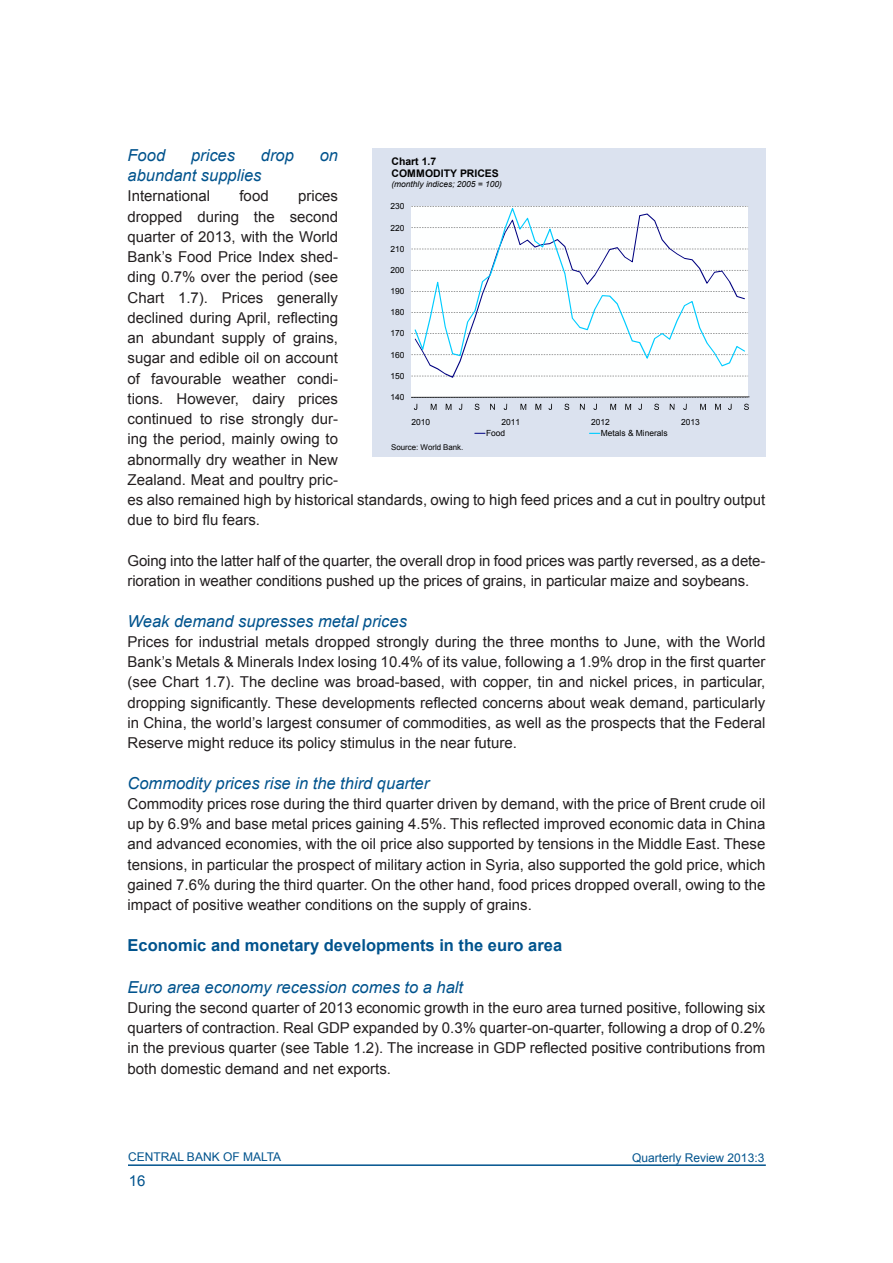
<style>
.page{position:relative;width:893px;height:1263px;background:#fff}
.page>*{position:absolute;margin:0;border:0;box-sizing:border-box;transform-origin:0 0}
.QR_Subhead_Level_2{font:italic 16.5px "Arial";color:#00538d}
.QR_Subhead_Level_1{font:700 16.5px "Arial";color:#00538d}
.QR_Normal_Text{font:15px/20.2px "Arial";color:#231f20;text-align:justify}
.t1{font:15px "Arial";color:#00538d}
.t2{font:12px "Arial";color:#00538d}
.t3{font:700 10.5px/12.1px "Arial";color:#000}
.t4{font:8.4px "Arial";letter-spacing:-.005em;color:#000}
.t5{font:italic 8.4px "Arial";letter-spacing:-.005em;color:#000}
.t6{font:7.95px "Arial";color:#000}
</style>
<div class="page">
<hr style="left:128px;top:1164px;width:638px;height:2px;background:#00538d">
<div style="left:372px;top:149px;width:393px;height:308px;background:#dbe2ef"></div>
<div style="left:411px;top:206px;width:337px;height:190px;background:#feffff"></div>
<svg style="left:415px;top:366px;width:330px;height:12px;background:#f6f7f9"></svg>
<svg style="left:415px;top:208px;width:330px;height:158px;background:#f4f9fb"></svg>
<svg style="left:431px;top:404px;width:6px;height:6px"></svg>
<svg style="left:446px;top:404px;width:5px;height:6px"></svg>
<svg style="left:475px;top:404px;width:4px;height:6px"></svg>
<svg style="left:490px;top:404px;width:5px;height:6px"></svg>
<svg style="left:520px;top:404px;width:6px;height:6px"></svg>
<svg style="left:535px;top:404px;width:6px;height:6px"></svg>
<svg style="left:564px;top:404px;width:5px;height:6px"></svg>
<svg style="left:580px;top:404px;width:5px;height:6px"></svg>
<svg style="left:610px;top:404px;width:6px;height:6px"></svg>
<svg style="left:625px;top:404px;width:6px;height:6px"></svg>
<svg style="left:638px;top:404px;width:4px;height:6px"></svg>
<svg style="left:654px;top:404px;width:5px;height:6px"></svg>
<svg style="left:670px;top:404px;width:4px;height:6px"></svg>
<svg style="left:683px;top:404px;width:4px;height:6px"></svg>
<svg style="left:700px;top:404px;width:6px;height:6px"></svg>
<svg style="left:715px;top:404px;width:6px;height:6px"></svg>
<svg style="left:728px;top:404px;width:4px;height:6px"></svg>
<svg style="left:744px;top:404px;width:5px;height:6px"></svg>
<hr style="left:411px;top:396px;width:338px;height:2px;background:#000">
<p class="QR_Subhead_Level_2" style="left:128px;top:144px;width:39px">Food</p>
<p class="QR_Subhead_Level_2" style="left:191px;top:144px;width:46px">prices</p>
<p class="QR_Subhead_Level_2" style="left:261px;top:144px;width:35px">drop</p>
<p class="QR_Subhead_Level_2" style="left:320px;top:144px;width:20px">on</p>
<p class="QR_Subhead_Level_2" style="left:128px;top:165px;width:135px">abundant supplies</p>
<p class="QR_Normal_Text" style="left:128px;top:186px;width:84px">International</p>
<p class="QR_Normal_Text" style="left:239px;top:186px;width:31px">food</p>
<p class="t3" style="left:391px;top:156px;width:109px">Chart 1.7<br>COMMODITY PRICES</p>
<p class="t5" style="left:391px;top:179px;width:112px">(monthly indices; 2005 = 100)</p>
<p class="QR_Normal_Text" style="left:128px;top:186px;width:639px;text-align:left;text-indent:170px">prices<br>dropped during the second<br>quarter of 2013, with the World<br>Bank’s Food Price Index shed-<br>ding 0.7% over the period (see<br>Chart 1.7). Prices generally<br>declined during April, reflecting<br>an abundant supply of grains,<br>sugar and edible oil on account<br>of favourable weather condi-<br>tions. However, dairy prices<br>continued to rise strongly dur-<br>ing the period, mainly owing to<br>abnormally dry weather in New<br>Zealand. Meat and poultry pric-<br>es also remained high by historical standards, owing to high feed prices and a cut in poultry output due to bird flu fears.</p>
<p class="QR_Normal_Text" style="left:128px;top:551px;width:639px">Going into the latter half of the quarter, the overall drop in food prices was partly reversed, as a dete&shy;rioration in weather conditions pushed up the prices of grains, in particular maize and soybeans.</p>
<p class="QR_Subhead_Level_2" style="left:128px;top:610px;width:281px">Weak demand supresses metal prices</p>
<p class="QR_Normal_Text" style="left:128px;top:632px;width:639px">Prices for industrial metals dropped strongly during the three months to June, with the World Bank’s Metals &amp; Minerals Index losing 10.4% of its value, following a 1.9% drop in the first quarter (see Chart 1.7). The decline was broad-based, with copper, tin and nickel prices, in particular, dropping significantly. These developments reflected concerns about weak demand, particularly in China, the world’s largest consumer of commodities, as well as the prospects that the Federal Reserve might reduce its policy stimulus in the near future.</p>
<p class="QR_Subhead_Level_2" style="left:128px;top:772px;width:303px">Commodity prices rise in the third quarter</p>
<p class="QR_Normal_Text" style="left:128px;top:794px;width:639px">Commodity prices rose during the third quarter driven by demand, with the price of Brent crude oil up by 6.9% and base metal prices gaining 4.5%. This reflected improved economic data in China and advanced economies, with the oil price also supported by tensions in the Middle East. These tensions, in particular the prospect of military action in Syria, also supported the gold price, which gained 7.6% during the third quarter. On the other hand, food prices dropped overall, owing to the impact of positive weather conditions on the supply of grains.</p>
<p class="QR_Subhead_Level_1" style="left:128px;top:934px;width:436px">Economic and monetary developments in the euro area</p>
<p class="QR_Subhead_Level_2" style="left:128px;top:976px;width:337px">Euro area economy recession comes to a halt</p>
<p class="QR_Normal_Text" style="left:128px;top:997px;width:639px">During the second quarter of 2013 economic growth in the euro area turned positive, following six quarters of contraction. Real GDP expanded by 0.3% quarter-on-quarter, following a drop of 0.2% in the previous quarter (see Table 1.2). The increase in GDP reflected positive contributions from both domestic demand and net exports.</p>
<p class="t4" style="left:390px;top:201px;width:16px">230</p>
<p class="t4" style="left:390px;top:222px;width:16px">220</p>
<p class="t4" style="left:390px;top:243px;width:16px">210</p>
<p class="t4" style="left:390px;top:264px;width:16px">200</p>
<p class="t4" style="left:390px;top:286px;width:16px">190</p>
<p class="t4" style="left:390px;top:307px;width:16px">180</p>
<p class="t4" style="left:390px;top:328px;width:16px">170</p>
<p class="t4" style="left:390px;top:349px;width:16px">160</p>
<p class="t4" style="left:390px;top:370px;width:16px">150</p>
<p class="t4" style="left:390px;top:391px;width:16px">140</p>
<p class="t4" style="left:412px;top:416px;width:20px">2010</p>
<p class="t4" style="left:501px;top:416px;width:20px">2011</p>
<p class="t4" style="left:591px;top:416px;width:20px">2012</p>
<p class="t4" style="left:681px;top:416px;width:20px">2013</p>
<p class="t4" style="left:486px;top:428px;width:21px">Food</p>
<p class="t4" style="left:601px;top:428px;width:68px">Metals &amp; Minerals</p>
<p class="t6" style="left:391px;top:441px;width:74px">Source: World Bank.</p>
<p class="t2" style="left:128px;top:1149px;width:155px">CENTRAL BANK OF MALTA</p>
<p class="t2" style="left:632px;top:1150px;width:134px">Quarterly Review 2013:3</p>
<p class="t1" style="left:129px;top:1170px;width:18px">16</p>
</div>
